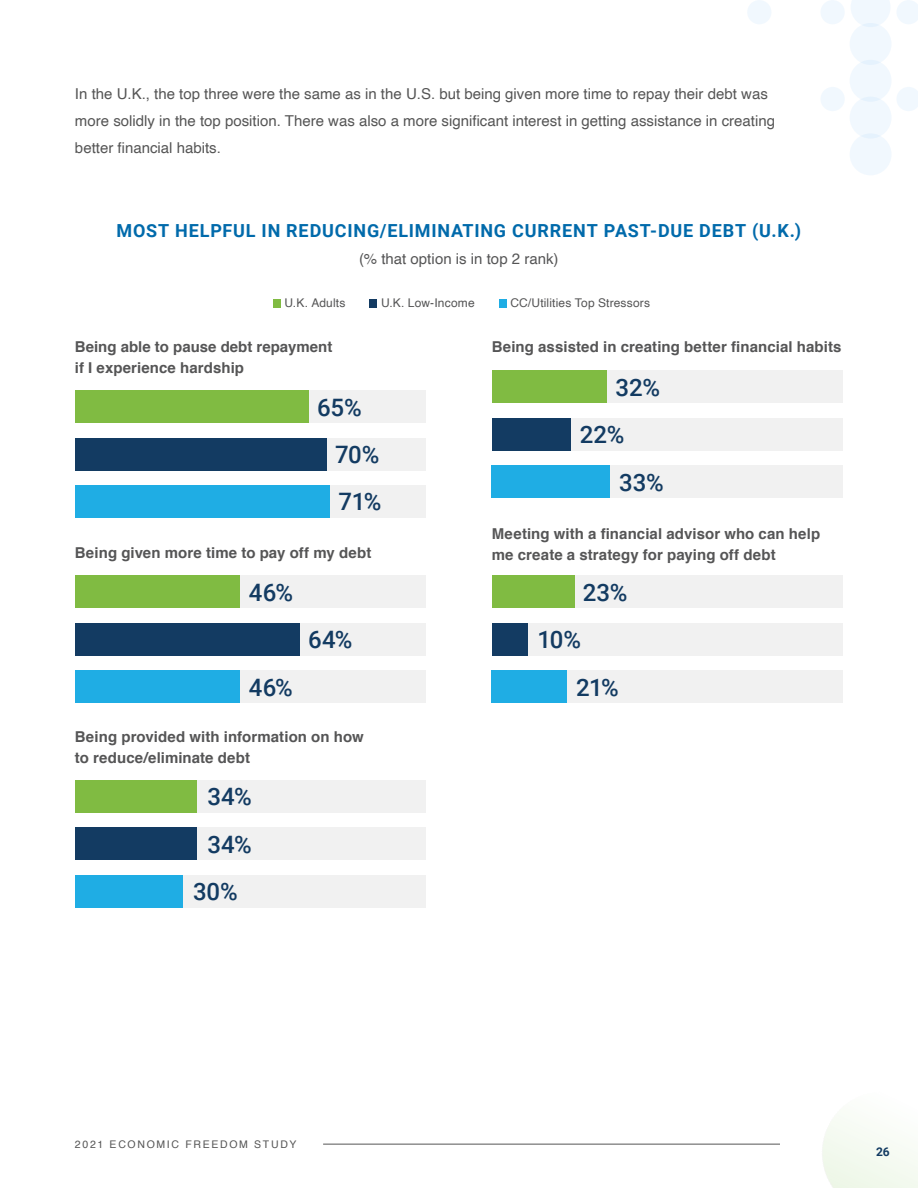
<style>
.page{position:relative;width:918px;height:1188px;background:#fff}
.page>*{position:absolute;margin:0;border:0;box-sizing:border-box;transform-origin:0 0}
.t1{font:500 24px/47.4px "Roboto";color:#133b62}
.t2{font:700 18px "Roboto";letter-spacing:.045em;color:#006aab}
.t3{font:700 15px/21px "Helvetica";letter-spacing:.005em;color:#555556}
.t4{font:15px/27px "Helvetica";color:#555}
.t5{font:15px "Helvetica";letter-spacing:.005em;color:#555556}
.t6{font:12px "Helvetica";letter-spacing:.01em;color:#555556}
.t7{font:700 12px "Roboto";color:#133b62}
.t8{font:10.5px "Helvetica";letter-spacing:.16em;color:#555}
</style>
<div class="page">
<div style="left:747px;top:0;width:24px;height:24px;background:#f1f8fe;border-radius:50%"></div>
<div style="left:820px;top:0;width:25px;height:24px;background:#f1f8fe;border-radius:50%"></div>
<div style="left:820px;top:87px;width:25px;height:24px;background:#f1f8fe;border-radius:50%"></div>
<svg style="left:897px;top:87px;width:21px;height:24px"></svg>
<svg style="left:851px;top:0;width:67px;height:25px"></svg>
<div style="left:850px;top:23px;width:42px;height:42px;background:#f1f8fe;border-radius:50%"></div>
<div style="left:850px;top:60px;width:42px;height:42px;background:#f1f8fe;border-radius:50%"></div>
<div style="left:850px;top:97px;width:42px;height:42px;background:#f1f8fe;border-radius:50%"></div>
<div style="left:850px;top:133px;width:42px;height:42px;background:#f1f8fe;border-radius:50%"></div>
<hr style="left:323px;top:1144px;width:457px;height:1px;background:#555">
<div style="left:492px;top:670px;width:351px;height:33px;background:#f1f1f1"></div>
<div style="left:492px;top:623px;width:351px;height:32px;background:#f1f1f1"></div>
<div style="left:492px;top:576px;width:351px;height:32px;background:#f1f1f1"></div>
<div style="left:492px;top:465px;width:351px;height:33px;background:#f1f1f1"></div>
<div style="left:492px;top:418px;width:351px;height:32px;background:#f1f1f1"></div>
<div style="left:492px;top:371px;width:351px;height:32px;background:#f1f1f1"></div>
<div style="left:75px;top:875px;width:351px;height:32px;background:#f1f1f1"></div>
<div style="left:75px;top:828px;width:351px;height:32px;background:#f1f1f1"></div>
<div style="left:75px;top:780px;width:351px;height:33px;background:#f1f1f1"></div>
<div style="left:75px;top:671px;width:351px;height:32px;background:#f1f1f1"></div>
<div style="left:75px;top:623px;width:351px;height:33px;background:#f1f1f1"></div>
<div style="left:75px;top:576px;width:351px;height:32px;background:#f1f1f1"></div>
<div style="left:75px;top:485px;width:351px;height:33px;background:#f1f1f1"></div>
<div style="left:75px;top:438px;width:351px;height:32px;background:#f1f1f1"></div>
<div style="left:75px;top:390px;width:351px;height:33px;background:#f1f1f1"></div>
<div style="left:273px;top:299px;width:8px;height:8px;background:#80bb42"></div>
<div style="left:370px;top:299px;width:7px;height:8px;background:#133b62"></div>
<div style="left:499px;top:299px;width:8px;height:8px;background:#1fade4"></div>
<div style="left:75px;top:485px;width:255px;height:33px;background:#1fade4"></div>
<div style="left:75px;top:390px;width:233px;height:33px;background:#80bb42"></div>
<div style="left:75px;top:438px;width:251px;height:32px;background:#133b62"></div>
<div style="left:75px;top:671px;width:165px;height:32px;background:#1fade4"></div>
<div style="left:75px;top:576px;width:165px;height:32px;background:#80bb42"></div>
<div style="left:75px;top:623px;width:225px;height:33px;background:#133b62"></div>
<div style="left:75px;top:875px;width:108px;height:32px;background:#1fade4"></div>
<div style="left:75px;top:780px;width:122px;height:33px;background:#80bb42"></div>
<div style="left:75px;top:828px;width:122px;height:32px;background:#133b62"></div>
<div style="left:492px;top:670px;width:75px;height:33px;background:#1fade4"></div>
<div style="left:492px;top:576px;width:82px;height:32px;background:#80bb42"></div>
<div style="left:492px;top:623px;width:36px;height:32px;background:#133b62"></div>
<div style="left:492px;top:465px;width:118px;height:33px;background:#1fade4"></div>
<div style="left:492px;top:371px;width:115px;height:32px;background:#80bb42"></div>
<div style="left:492px;top:418px;width:79px;height:32px;background:#133b62"></div>
<p class="t4" style="left:75px;top:81px;width:702px">In the U.K., the top three were the same as in the U.S. but being given more time to repay their debt was more solidly in the top position. There was also a more significant interest in getting assistance in creating better financial habits.</p>
<p class="t2" style="left:116px;top:218px;width:686px">MOST HELPFUL IN REDUCING/ELIMINATING CURRENT PAST-DUE DEBT (U.K.)</p>
<p class="t5" style="left:359px;top:248px;width:201px">(% that option is in top 2 rank)</p>
<p class="t6" style="left:284px;top:294px;width:62px">U.K. Adults</p>
<p class="t6" style="left:381px;top:294px;width:95px">U.K. Low-Income</p>
<p class="t6" style="left:510px;top:294px;width:141px">CC/Utilities Top Stressors</p>
<p class="t3" style="left:75px;top:336px;width:259px;line-height:21.6px">Being able to pause debt repayment if I experience hardship</p>
<h1 class="t1" style="left:335px;top:383px;width:46px;text-indent:-18px">65%<br>70%</h1>
<p class="t3" style="left:492px;top:337px;width:351px">Being assisted in creating better financial habits</p>
<h1 class="t1" style="left:580px;top:363px;width:82px;text-indent:36px">32%<br>22%</h1>
<h1 class="t1" style="left:619px;top:457px;width:46px">33%</h1>
<h1 class="t1" style="left:339px;top:477px;width:44px">71%</h1>
<p class="t3" style="left:75px;top:543px;width:298px">Being given more time to pay off my debt</p>
<h1 class="t1" style="left:249px;top:568px;width:46px">46%</h1>
<h1 class="t1" style="left:308px;top:615px;width:46px">64%</h1>
<h1 class="t1" style="left:249px;top:663px;width:45px">46%</h1>
<p class="t3" style="left:75px;top:727px;width:290px">Being provided with information on how to reduce/eliminate debt</p>
<h1 class="t1" style="left:207px;top:772px;width:46px">34%<br>34%</h1>
<h1 class="t1" style="left:193px;top:867px;width:46px">30%</h1>
<p class="t3" style="left:492px;top:523px;width:330px">Meeting with a financial advisor who can help me create a strategy for paying off debt</p>
<h1 class="t1" style="left:583px;top:568px;width:46px">23%</h1>
<h1 class="t1" style="left:538px;top:615px;width:45px">10%</h1>
<h1 class="t1" style="left:576px;top:662px;width:44px">21%</h1>
<p class="t8" style="left:75px;top:1136px;width:223px">2021 ECONOMIC FREEDOM STUDY</p>
<p class="t7" style="left:876px;top:1143px;width:15px">26</p>
</div>
